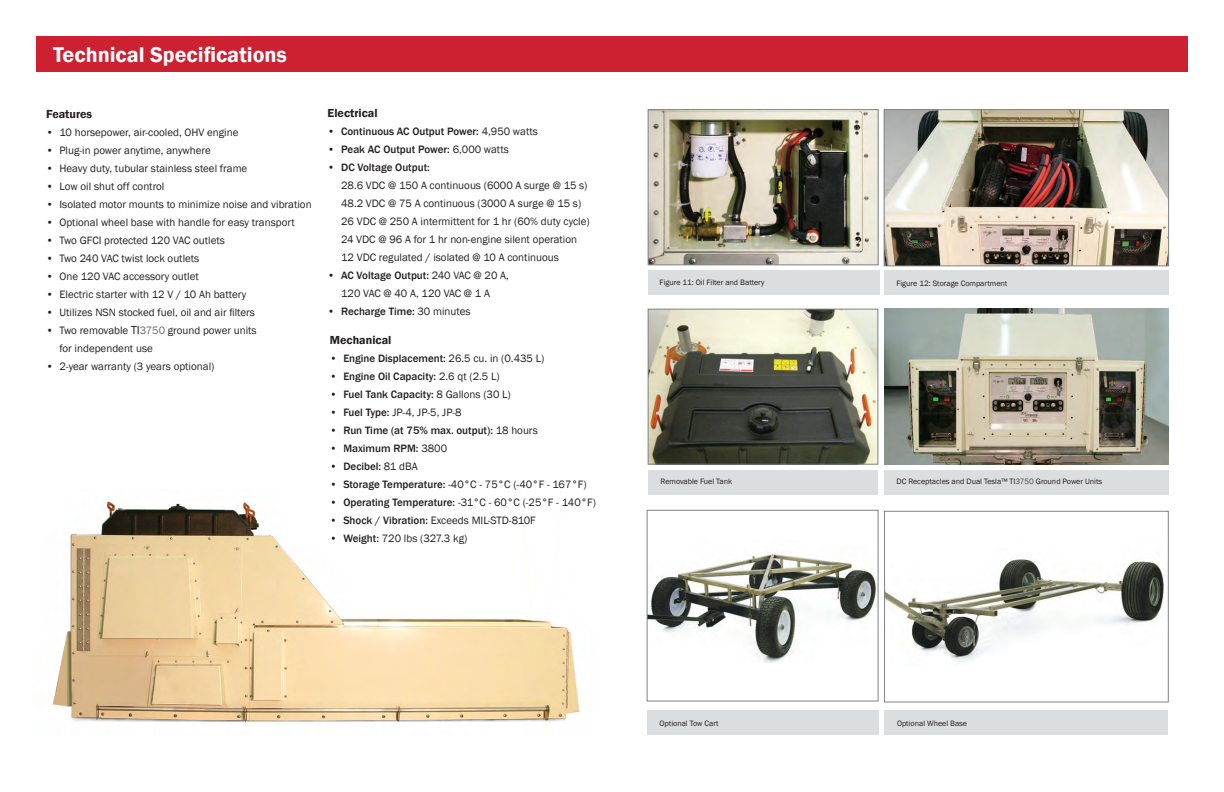
<style>
.page{position:relative;width:1224px;height:792px;background:#fff}
.page>*{position:absolute;margin:0;border:0;box-sizing:border-box;transform-origin:0 0}
.t1{font:600 22px "Franklin Gothic";color:#fff}
.t2{font:600 12px "Franklin Gothic";color:#231f20}
.hybrid_techsheet_bul{font:11px/18px "Franklin Gothic";color:#231f20}
.hybrid_techsheet_bul-2{font:500 11px "Franklin Gothic";color:#231f20}
.t3{font:8px "Franklin Gothic";color:#231f20}
.s1{font-size:12px}
.s2{color:#6c6d70}
.s3{font-weight:400}
.s4{font-weight:500}
.s5{color:#4b4c4d}
</style>
<div class="page">
<div style="left:36px;top:37px;width:1152px;height:35px;background:#cd2030"></div>
<img style="left:886px;top:111px;width:281px;height:153px">
<div style="left:884px;top:109px;width:285px;height:157px;border:1px solid #808285"></div>
<img style="left:650px;top:311px;width:226px;height:151px">
<div style="left:648px;top:309px;width:230px;height:155px;border:1px solid #808285"></div>
<img style="left:52px;top:501px;width:528px;height:222px">
<img style="left:650px;top:111px;width:226px;height:152px">
<div style="left:648px;top:109px;width:230px;height:156px;border:1px solid #808285"></div>
<div style="left:648px;top:470px;width:230px;height:25px;background:#dcdddf"></div>
<div style="left:884px;top:270px;width:285px;height:25px;background:#dcdddf"></div>
<div style="left:648px;top:270px;width:231px;height:25px;background:#dcdddf"></div>
<img style="left:886px;top:559px;width:278px;height:103px">
<div style="left:884px;top:511px;width:284px;height:191px;border:1px solid #808285"></div>
<div style="left:884px;top:711px;width:284px;height:24px;background:#dcdddf"></div>
<img style="left:649px;top:553px;width:227px;height:110px">
<div style="left:647px;top:510px;width:231px;height:191px;border:1px solid #808285"></div>
<div style="left:647px;top:711px;width:231px;height:24px;background:#dcdddf"></div>
<img style="left:884px;top:309px;width:285px;height:156px">
<div style="left:884px;top:470px;width:285px;height:25px;background:#dcdddf"></div>
<p class="t1" style="left:53px;top:41px;width:236px">Technical Specifications</p>
<p class="t2" style="left:46px;top:106px;width:48px">Features</p>
<p class="hybrid_techsheet_bul" style="left:46px;top:123px;width:194px">• 10 horsepower, air-cooled, OHV engine</p>
<p class="hybrid_techsheet_bul" style="left:46px;top:141px;width:166px">• Plug-in power anytime, anywhere</p>
<p class="hybrid_techsheet_bul" style="left:46px;top:159px;width:203px">• Heavy duty, tubular stainless steel frame</p>
<p class="hybrid_techsheet_bul" style="left:46px;top:177px;width:120px">• Low oil shut off control</p>
<p class="hybrid_techsheet_bul" style="left:46px;top:195px;width:267px">• Isolated motor mounts to minimize noise and vibration</p>
<p class="hybrid_techsheet_bul" style="left:46px;top:213px;width:250px">• Optional wheel base with handle for easy transport</p>
<p class="hybrid_techsheet_bul" style="left:46px;top:231px;width:180px">• Two GFCI protected 120 VAC outlets</p>
<p class="hybrid_techsheet_bul" style="left:46px;top:249px;width:155px">• Two 240 VAC twist lock outlets</p>
<p class="hybrid_techsheet_bul" style="left:46px;top:267px;width:154px">• One 120 VAC accessory outlet</p>
<p class="hybrid_techsheet_bul" style="left:46px;top:285px;width:202px">• Electric starter with 12 V / 10 Ah battery</p>
<p class="hybrid_techsheet_bul" style="left:46px;top:303px;width:210px">• Utilizes NSN stocked fuel, oil and air filters</p>
<p class="hybrid_techsheet_bul" style="left:59px;top:321px;width:199px;text-indent:-13px">• Two removable <span class="s1">TI</span><span class="s2">3750</span> ground power units for independent use</p>
<p class="hybrid_techsheet_bul" style="left:46px;top:357px;width:170px">• 2-year warranty (3 years optional)</p>
<p class="t2" style="left:328px;top:106px;width:51px">Electrical</p>
<p class="hybrid_techsheet_bul-2" style="left:328px;top:125px;width:212px">• Continuous AC Output Power: <span class="s3">4,950 watts</span></p>
<p class="hybrid_techsheet_bul-2" style="left:328px;top:143px;width:183px">• Peak AC Output Power: <span class="s3">6,000 watts</span></p>
<p class="hybrid_techsheet_bul" style="left:341px;top:159px;width:250px;text-indent:-13px"><span class="s4">• DC Voltage Output:<br></span>28.6 VDC @ 150 A continuous (6000 A surge @ 15 s)<br>48.2 VDC @ 75 A continuous (3000 A surge @ 15 s)<br>26 VDC @ 250 A intermittent for 1 hr (60% duty cycle)<br>24 VDC @ 96 A for 1 hr non-engine silent operation 12 VDC regulated / isolated @ 10 A continuous</p>
<p class="hybrid_techsheet_bul" style="left:328px;top:267px;width:183px;text-align:center"><span class="s4">• AC Voltage Output:</span> 240 VAC @ 20 A,<br>120 VAC @ 40 A, 120 VAC @ 1 A</p>
<p class="hybrid_techsheet_bul-2" style="left:328px;top:305px;width:144px">• Recharge Time: <span class="s3">30 minutes</span></p>
<p class="t2" style="left:330px;top:333px;width:63px">Mechanical</p>
<p class="hybrid_techsheet_bul-2" style="left:330px;top:352px;width:216px">• Engine Displacement: <span class="s3">26.5 cu. in (0.435 L)</span></p>
<p class="hybrid_techsheet_bul-2" style="left:330px;top:370px;width:171px">• Engine Oil Capacity: <span class="s3">2.6 qt (2.5 L)</span></p>
<p class="hybrid_techsheet_bul-2" style="left:330px;top:388px;width:183px">• Fuel Tank Capacity: <span class="s3">8 Gallons (30 L)</span></p>
<p class="hybrid_techsheet_bul" style="left:330px;top:404px;width:133px"><span class="s4">• Fuel Type:</span> JP-4, JP-5, JP-8</p>
<p class="hybrid_techsheet_bul-2" style="left:330px;top:424px;width:209px">• Run Time (at 75% max. output): <span class="s3">18 hours</span></p>
<p class="hybrid_techsheet_bul-2" style="left:330px;top:442px;width:119px">• Maximum RPM: <span class="s3">3800</span></p>
<p class="hybrid_techsheet_bul-2" style="left:330px;top:460px;width:89px">• Decibel: <span class="s3">81 dBA</span></p>
<p class="hybrid_techsheet_bul" style="left:330px;top:476px;width:258px"><span class="s4">• Storage Temperature:</span> -40°C - 75°C (-40°F - 167°F)</p>
<p class="hybrid_techsheet_bul" style="left:330px;top:494px;width:268px"><span class="s4">• Operating Temperature:</span> -31°C - 60°C (-25°F - 140°F)</p>
<p class="hybrid_techsheet_bul" style="left:330px;top:512px;width:208px"><span class="s4">• Shock / Vibration:</span> Exceeds MIL-STD-810F</p>
<p class="hybrid_techsheet_bul" style="left:330px;top:530px;width:139px"><span class="s4">• Weight:</span> 720 lbs (327.3 kg)</p>
<p class="t3" style="left:660px;top:278px;width:106px">Figure 11: Oil Filter and Battery</p>
<p class="t3" style="left:896px;top:278px;width:112px">Figure 12: Storage Compartment</p>
<p class="t3" style="left:661px;top:476px;width:73px">Removable Fuel Tank</p>
<p class="t3" style="left:897px;top:476px;width:207px">DC Receptacles and Dual Tesla™ TI<span class="s5">3750</span> Ground Power Units</p>
<p class="t3" style="left:660px;top:718px;width:61px">Optional Tow Cart</p>
<p class="t3" style="left:897px;top:718px;width:72px">Optional Wheel Base</p>
</div>
